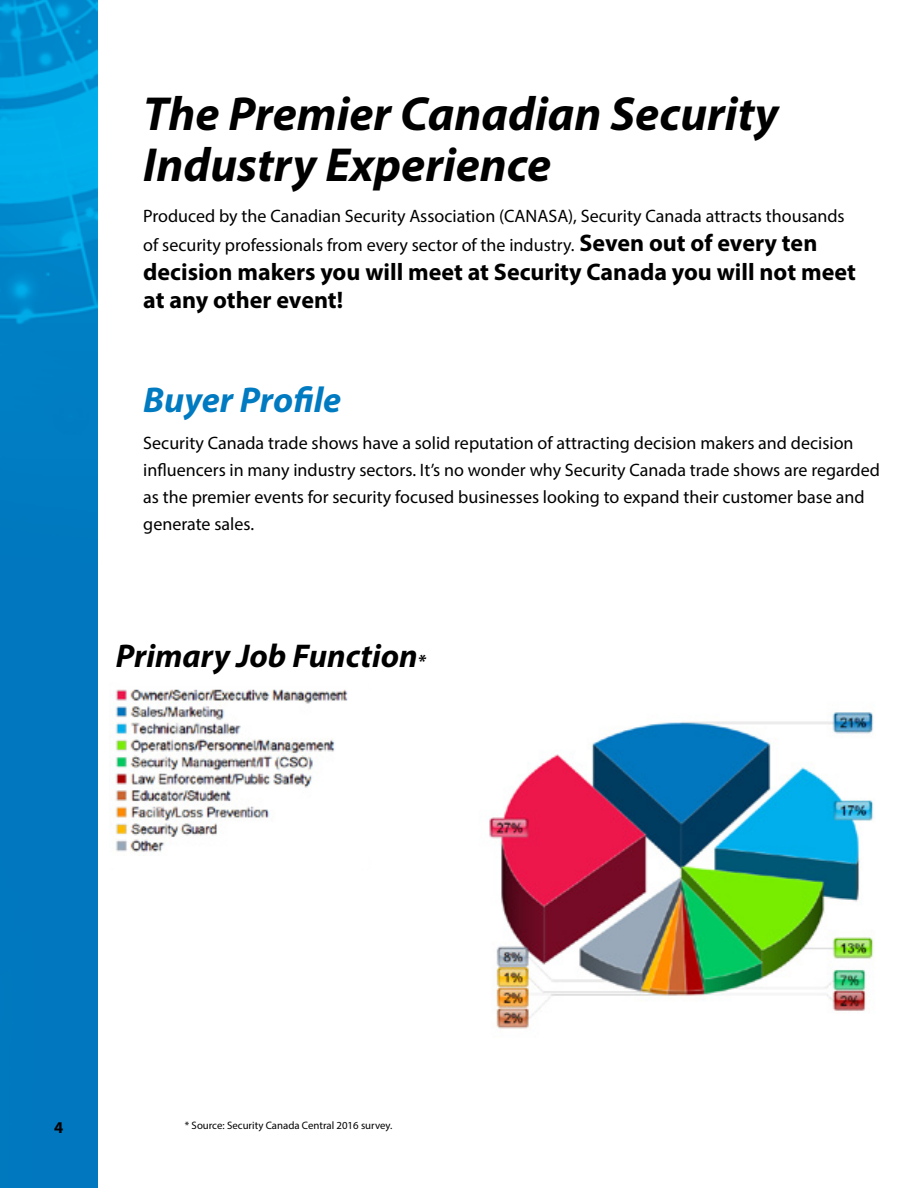
<style>
.page{position:relative;width:918px;height:1188px;background:#fff}
.page>*{position:absolute;margin:0;border:0;box-sizing:border-box;transform-origin:0 0}
.t1{font:italic 700 48px/51px "Myriad Pro";color:#000}
.t2{font:italic 700 36px "Myriad Pro";color:#007ac0}
.t3{font:italic 700 33px "Myriad Pro";color:#000}
.t4{font:700 24px/28.8px "Myriad Pro";color:#000}
.t5{font:18px/27px "Myriad Pro";color:#000}
.t6{font:700 16.5px "Myriad Pro";color:#000}
.t7{font:10.8px "Myriad Pro";color:#000}
.s1{font-weight:700;font-size:24px}
.s2{font-size:18px}
</style>
<div class="page">
<img style="left:0;top:0;width:97px;height:1188px">
<img style="left:110px;top:689px;width:765px;height:340px">
<div style="left:106px;top:856px;width:261px;height:12px;background:#fff"></div>
<div style="left:353px;top:675px;width:14px;height:187px;background:#fff"></div>
<h1 class="t1" style="left:143px;top:87px;width:637px">The Premier Canadian Security<br>Industry Experience</h1>
<p class="t5" style="left:143px;top:201px;width:703px;line-height:28.8px">Produced by the Canadian Security Association (CANASA), Security Canada attracts thousands of security professionals from every sector of the industry. <span class="s1">Seven out of every ten</span></p>
<h3 class="t4" style="left:143px;top:256px;width:714px">decision makers you will meet at Security Canada you will not meet at any other event!</h3>
<h2 class="t2" style="left:143px;top:376px;width:199px">Buyer Profile</h2>
<p class="t5" style="left:143px;top:430px;width:738px">Security Canada trade shows have a solid reputation of attracting decision makers and decision influencers in many industry sectors. It’s no wonder why Security Canada trade shows are regarded as the premier events for security focused businesses looking to expand their customer base and generate sales.</p>
<h3 class="t3" style="left:116px;top:635px;width:312px">Primary Job Function<span class="s2">*</span></h3>
<p class="t6" style="left:54px;top:1117px;width:11px">4</p>
<p class="t7" style="left:185px;top:1119px;width:209px">* Source: Security Canada Central 2016 survey.</p>
</div>
